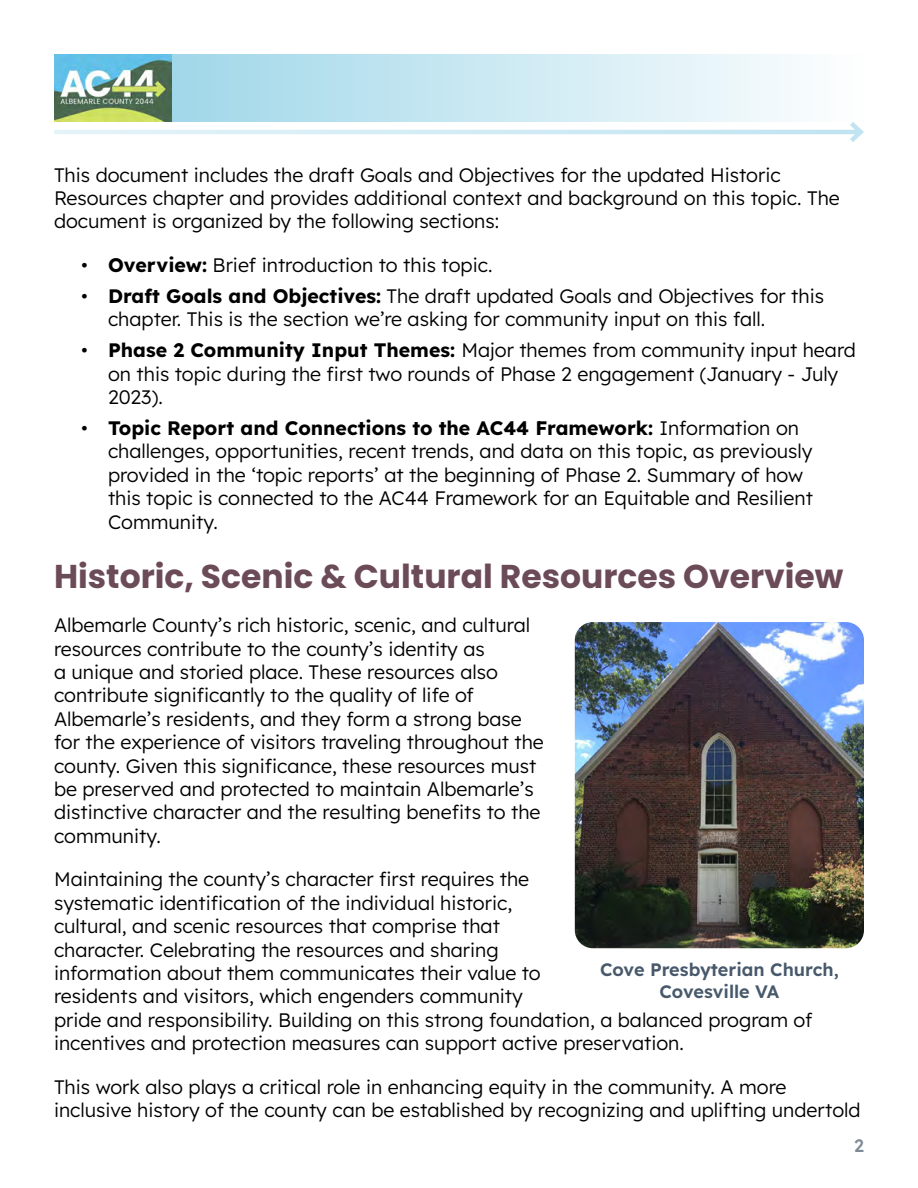
<style>
.page{position:relative;width:918px;height:1188px;background:#fff}
.page>*{position:absolute;margin:0;border:0;box-sizing:border-box;transform-origin:0 0}
.t1{font:700 33px "Poppins";color:#6c4b58}
.t2{font:300 19.5px/23.4px "Lexend Deca";color:#000}
.t3{font:600 18px/21.6px "Lexend Deca";color:#47596b;text-align:center}
.t4{font:500 18px "Lexend Deca";color:#7e8b97}
.s1{font-weight:700}
</style>
<div class="page">
<svg style="left:172px;top:54px;width:619px;height:68px;background:#cae8f2"></svg>
<img style="left:54px;top:54px;width:118px;height:68px">
<svg style="left:54px;top:130px;width:791px;height:4px;background:#d2ebf4"></svg>
<svg style="left:845px;top:122px;width:19px;height:20px"></svg>
<img style="left:575px;top:622px;width:289px;height:326px">
<p class="t2" style="left:54px;top:162px;width:787px">This document includes the draft Goals and Objectives for the updated Historic<br>Resources chapter and provides additional context and background on this topic. The document is organized by the following sections:</p>
<p class="t2" style="left:81px;top:252px;width:413px">• <span class="s1">Overview:</span> Brief introduction to this topic.</p>
<p class="t2" style="left:108px;top:283px;width:718px;text-indent:-27px">• <span class="s1">Draft Goals and Objectives:</span> The draft updated Goals and Objectives for this chapter. This is the section we’re asking for community input on this fall.</p>
<p class="t2" style="left:108px;top:337px;width:749px;text-indent:-27px">• <span class="s1">Phase 2 Community Input Themes:</span> Major themes from community input heard on this topic during the first two rounds of Phase 2 engagement (January - July<br>2023).</p>
<p class="t2" style="left:108px;top:415px;width:706px;text-indent:-27px">• <span class="s1">Topic Report and Connections to the AC44 Framework:</span> Information on challenges, opportunities, recent trends, and data on this topic, as previously provided in the ‘topic reports’ at the beginning of Phase 2. Summary of how this topic is connected to the AC44 Framework for an Equitable and Resilient Community.</p>
<h1 class="t1" style="left:54px;top:558px;width:791px">Historic, Scenic &amp; Cultural Resources Overview</h1>
<p class="t2" style="left:54px;top:612px;width:491px">Albemarle County’s rich historic, scenic, and cultural resources contribute to the county’s identity as<br>a unique and storied place. These resources also contribute significantly to the quality of life of Albemarle’s residents, and they form a strong base for the experience of visitors traveling throughout the county. Given this significance, these resources must be preserved and protected to maintain Albemarle’s distinctive character and the resulting benefits to the community.</p>
<p class="t2" style="left:54px;top:867px;width:760px">Maintaining the county’s character first requires the<br>systematic identification of the individual historic,<br>cultural, and scenic resources that comprise that<br>character. Celebrating the resources and sharing<br>information about them communicates their value to<br>residents and visitors, which engenders community<br>pride and responsibility. Building on this strong foundation, a balanced program of incentives and protection measures can support active preservation.</p>
<p class="t2" style="left:54px;top:1074px;width:808px">This work also plays a critical role in enhancing equity in the community. A more inclusive history of the county can be established by recognizing and uplifting undertold</p>
<p class="t3" style="left:600px;top:958px;width:240px">Cove Presbyterian Church,<br>Covesville VA</p>
<p class="t4" style="left:854px;top:1133px;width:11px">2</p>
</div>
